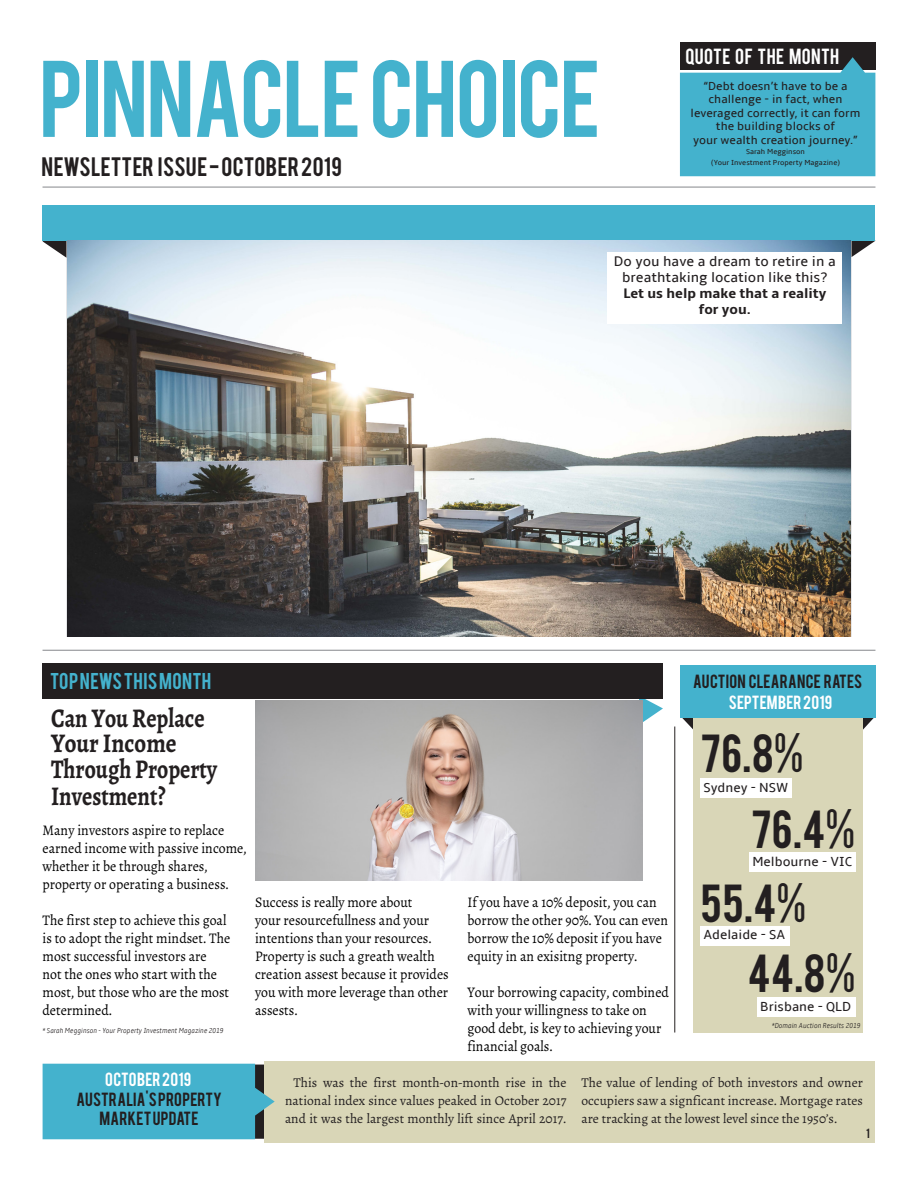
<style>
.page{position:relative;width:918px;height:1188px;background:#fff}
.page>*{position:absolute;margin:0;border:0;box-sizing:border-box;transform-origin:0 0}
.Main_Headline{font:85.5px "Bebas";letter-spacing:-.015em;color:#44b2cd}
.Numbers{font:42px "Bebas";color:#231f20}
.Serif_Headline{font:700 27px/25.5px "Alegreya";color:#231f20;scale:.82 1}
.t1{font:21px "Bebas";letter-spacing:.015em;color:#231f20}
.Small_Header_cyan{font:18px "Bebas";letter-spacing:.02em;color:#44b2cd}
.Small_Header_White{font:17.25px "Bebas";letter-spacing:.015em;color:#fff}
.Small_Header_Black{font:15px "Bebas";letter-spacing:.015em;color:#231f20}
.Small_Header_Black-2{font:15px "Bebas";letter-spacing:.02em;color:#fff}
.Serif_Text{font:14.7px/18px "Alegreya";color:#000;scale:.94 1}
.Sans_Text{font:14.4px/16px "Amble";color:#231f20;text-align:center}
.Sans_Text-2{font:700 14.4px "Amble";color:#231f20}
.Serif_Text-indented{font:13.5px/18px "Alegreya";color:#231f20;text-align:justify}
.Sans_Text-3{font:13.5px "Amble";color:#231f20}
.Sans_Text-4{font:12px/13.5px "Amble";color:#231f20;text-align:center}
.t2{font:10.5px "Bebas";color:#231f20}
.t3{font:italic 300 condensed 7.5px "Amble";color:#231f20}
.Sans_Text-5{font:7.5px "Amble";color:#231f20}
</style>
<div class="page">
<div style="left:680px;top:43px;width:195px;height:27px;background:#231f20"></div>
<svg style="left:680px;top:57px;width:195px;height:119px"></svg>
<hr style="left:43px;top:187px;width:832px;height:1px;background:#939598">
<svg style="left:43px;top:241px;width:23px;height:17px"></svg>
<svg style="left:852px;top:241px;width:23px;height:16px"></svg>
<div style="left:43px;top:205px;width:832px;height:36px;background:#44b2cd"></div>
<img style="left:68px;top:241px;width:782px;height:396px">
<svg style="left:639px;top:699px;width:24px;height:23px"></svg>
<img style="left:255px;top:700px;width:388px;height:180px">
<svg style="left:863px;top:718px;width:11px;height:12px"></svg>
<svg style="left:682px;top:718px;width:11px;height:12px"></svg>
<div style="left:43px;top:663px;width:620px;height:36px;background:#231f20"></div>
<div style="left:693px;top:709px;width:170px;height:324px;background:#d9d6b7"></div>
<div style="left:680px;top:665px;width:195px;height:53px;background:#44b2cd"></div>
<hr style="left:43px;top:650px;width:832px;height:1px;background:#939598">
<div style="left:608px;top:252px;width:234px;height:72px;background:#fff"></div>
<div style="left:701px;top:778px;width:91px;height:20px;background:#fff"></div>
<div style="left:749px;top:852px;width:107px;height:20px;background:#fff"></div>
<div style="left:701px;top:926px;width:89px;height:19px;background:#fff"></div>
<hr style="left:674px;top:727px;width:1px;height:306px;background:#231f20">
<div style="left:264px;top:1061px;width:611px;height:81px;background:#d9d6b7"></div>
<div style="left:43px;top:1064px;width:232px;height:75px;background:#44b2cd"></div>
<div style="left:757px;top:998px;width:98px;height:19px;background:#fff"></div>
<img style="left:400px;top:804px;width:14px;height:14px;border-radius:7px">
<p class="Main_Headline" style="left:39px;top:37px;width:563px">PINNACLE CHOICE</p>
<p class="t1" style="left:41px;top:151px;width:302px">NEWSLETTER ISSUE - OCTOBER 2019</p>
<p class="Small_Header_White" style="left:686px;top:44px;width:155px">QUOTE OF THE MONTH</p>
<p class="Sans_Text-4" style="left:703px;top:79px;width:146px">“Debt doesn’t have to be a</p>
<p class="Sans_Text-4" style="left:709px;top:93px;width:135px">challenge - in fact, when</p>
<p class="Sans_Text-4" style="left:691px;top:106px;width:171px">leveraged correctly, it can form the building blocks of</p>
<p class="Sans_Text-4" style="left:693px;top:133px;width:166px">your wealth creation journey.”</p>
<p class="Sans_Text-5" style="left:746px;top:147px;width:60px">Sarah Megginson</p>
<p class="Sans_Text-5" style="left:711px;top:158px;width:130px">(Your Investment Property Magazine)</p>
<p class="Sans_Text" style="left:614px;top:253px;width:223px">Do you have a dream to retire in a breathtaking location like this?</p>
<p class="Sans_Text-2" style="left:623px;top:285px;width:204px">Let us help make that a reality</p>
<p class="Sans_Text-2" style="left:699px;top:301px;width:53px">for you.</p>
<p class="Small_Header_cyan" style="left:50px;top:668px;width:163px">TOP NEWS THIS MONTH</p>
<p class="Small_Header_Black" style="left:693px;top:670px;width:170px">AUCTION CLEARANCE RATES</p>
<p class="Small_Header_Black-2" style="left:729px;top:691px;width:105px">SEPTEMBER 2019</p>
<p class="Numbers" style="left:701px;top:723px;width:105px">76.8%</p>
<p class="Numbers" style="left:751px;top:799px;width:106px">76.4%</p>
<p class="Numbers" style="left:701px;top:873px;width:107px">55.4%</p>
<p class="Serif_Headline" style="left:51px;top:705px;width:189px">Can You Replace<br>Your Income</p>
<p class="Serif_Headline" style="left:51px;top:755px;width:204px;line-height:27px">Through Property<br>Investment?</p>
<p class="Serif_Text" style="left:43px;top:821px;width:219px">Many investors aspire to replace earned income with passive income, whether it be through shares, property or operating a business.</p>
<p class="Serif_Text" style="left:43px;top:911px;width:201px">The first step to achieve this goal is to adopt the right mindset. The most successful investors are<br>not the ones who start with the most, but those who are the most determined.</p>
<p class="Sans_Text-3" style="left:704px;top:779px;width:86px">Sydney - NSW</p>
<p class="Sans_Text-3" style="left:752px;top:853px;width:101px">Melbourne - VIC</p>
<p class="Serif_Text" style="left:255px;top:893px;width:208px">Success is really more about<br>your resourcefullness and your intentions than your resources.<br>Property is such a greath wealth creation assest because it provides you with more leverage than other assests.</p>
<p class="Serif_Text" style="left:468px;top:893px;width:215px">If you have a 10% deposit, you can borrow the other 90%. You can even borrow the 10% deposit if you have equity in an exisitng property.</p>
<p class="Sans_Text-3" style="left:704px;top:927px;width:83px">Adelaide - SA</p>
<p class="Numbers" style="left:748px;top:943px;width:109px">44.8%</p>
<p class="t3" style="left:772px;top:1022px;width:90px">*Domain Auction Results 2019</p>
<p class="Serif_Text" style="left:468px;top:983px;width:216px">Your borrowing capacity, combined with your willingness to take on good debt, is key to achieving your financial goals.</p>
<p class="Serif_Text-indented" style="left:285px;top:1073px;width:283px;text-indent:9px">This was the first month-on-month rise in the national index since values peaked in October 2017 and it was the largest monthly lift since April 2017.</p>
<p class="Serif_Text-indented" style="left:582px;top:1073px;width:283px">The value of lending of both investors and owner occupiers saw a signficant increase. Mortgage rates are tracking at the lowest level since the 1950’s.</p>
<p class="Sans_Text-3" style="left:760px;top:999px;width:92px">Brisbane - QLD</p>
<p class="t3" style="left:43px;top:1026px;width:183px">* Sarah Megginson - Your Property Investment Magazine 2019</p>
<p class="Small_Header_Black-2" style="left:105px;top:1069px;width:88px">OCTOBER 2019</p>
<p class="Small_Header_Black" style="left:76px;top:1088px;width:147px">AUSTRALIA'S PROPERTY</p>
<p class="Small_Header_Black" style="left:99px;top:1108px;width:101px">MARKET UPDATE</p>
<p class="t2" style="left:866px;top:1125px;width:5px">1</p>
</div>
